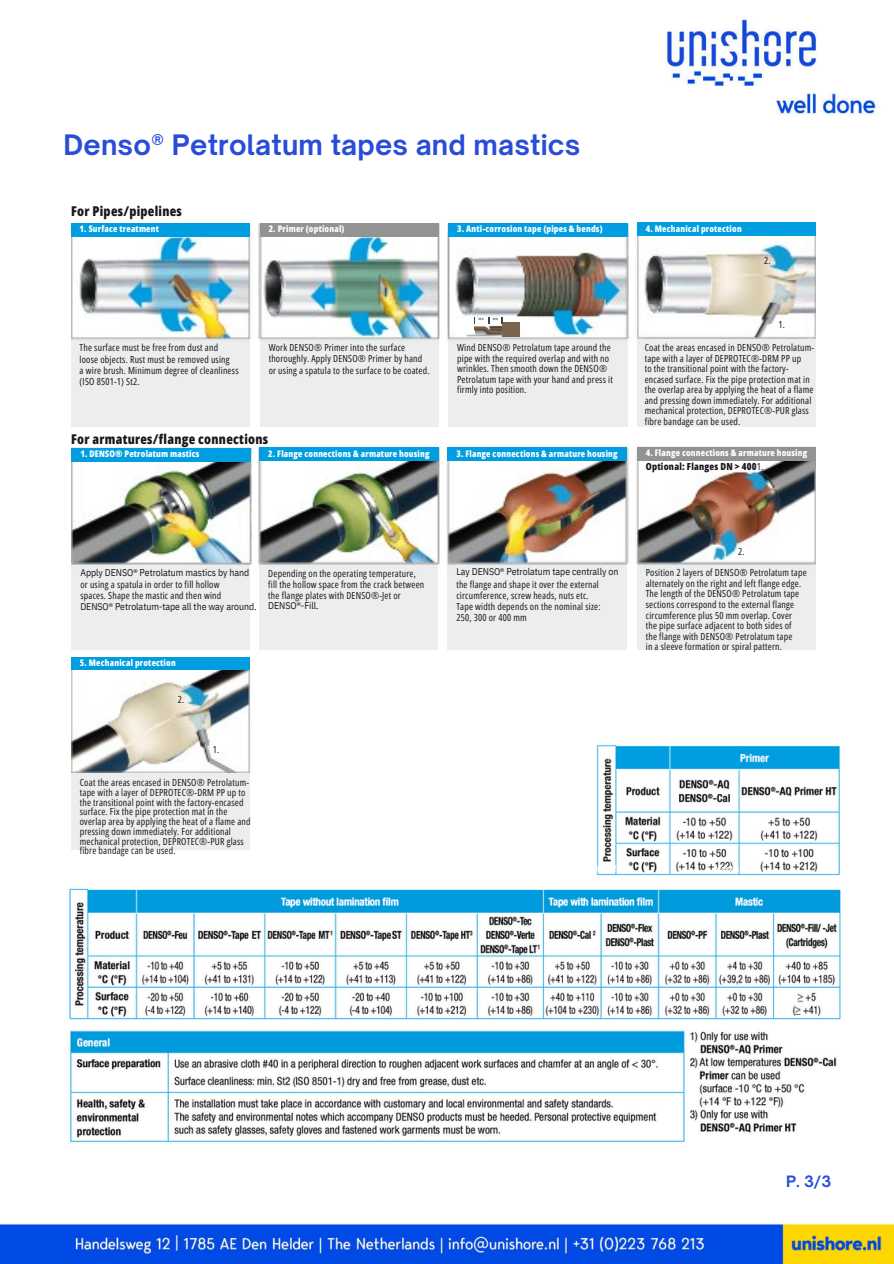
<style>
.page{position:relative;width:894px;height:1264px;background:#fff}
.page>*{position:absolute;margin:0;border:0;box-sizing:border-box;transform-origin:0 0}
.t1{font:700 27px "Open Sauce One";letter-spacing:.01em;color:#294dd9}
.t2{font:700 15px "Open Sauce One";color:#294dd9}
.t3{font:800 13.5px "Open Sans Condensed";letter-spacing:.02em;color:#1a171c}
.t4{font:9.75px/10.5px "Open Sans Condensed";letter-spacing:.02em;color:#1a171c}
.t5{font:9.75px/12.3px "IBM Plex Sans Cond";letter-spacing:-.005em;color:#1a171c}
.t6{font:800 9.75px "Open Sans Condensed";letter-spacing:.02em;color:#1a171c}
.t7{font:800 9px "Open Sans Condensed";letter-spacing:.02em;color:#fff}
.t8{font:700 9px "IBM Plex Sans Cond";letter-spacing:-.005em;color:#fff}
.t9{font:700 3px "Open Sans Condensed";color:#38444b}
.s1{font-weight:400}
.s2{font-family:"Open Sans Condensed"}
</style>
<div class="page">
<img style="left:0;top:18px;width:893px;height:1245px">
<div style="left:71px;top:657px;width:179px;height:192px;background:#eceded"></div>
<img style="left:71px;top:223px;width:744px;height:549px">
<img style="left:458px;top:317px;width:68px;height:27px">
<img style="left:475px;top:326px;width:26px;height:8px">
<div style="left:71px;top:657px;width:179px;height:13px;background:#009ee0"></div>
<div style="left:502px;top:322px;width:17px;height:15px;background:#7d644f"></div>
<svg style="left:481px;top:317px;width:10px;height:17px"></svg>
<div style="left:71px;top:223px;width:179px;height:13px;background:#009ee0"></div>
<div style="left:448px;top:223px;width:179px;height:13px;background:#009ee0"></div>
<div style="left:260px;top:223px;width:179px;height:13px;background:#929395"></div>
<div style="left:637px;top:223px;width:178px;height:12px;background:#009ee0"></div>
<div style="left:260px;top:448px;width:178px;height:12px;background:#009ee0"></div>
<div style="left:72px;top:448px;width:178px;height:13px;background:#009ee0"></div>
<div style="left:637px;top:448px;width:178px;height:12px;background:#929395"></div>
<div style="left:448px;top:448px;width:178px;height:12px;background:#009ee0"></div>
<img style="left:68px;top:886px;width:776px;height:259px">
<img style="left:595px;top:743px;width:247px;height:134px">
<h1 class="t1" style="left:64px;top:128px;width:518px">Denso® Petrolatum tapes and mastics</h1>
<h3 class="t3" style="left:71px;top:201px;width:112px">For Pipes/pipelines</h3>
<h5 class="t7" style="left:80px;top:223px;width:81px">1. Surface treatment</h5>
<h5 class="t7" style="left:268px;top:223px;width:77px">2. Primer (optional)</h5>
<h4 class="t7" style="left:457px;top:223px;width:147px">3. Anti-corrosion tape (pipes &amp; bends)</h4>
<h6 class="t9" style="left:478px;top:316px;width:7px">50%</h6>
<h5 class="t9" style="left:492px;top:316px;width:7px">50%</h5>
<p class="t4" style="left:80px;top:342px;width:160px;line-height:11.2px">The surface must be free from dust and loose objects. Rust must be removed using<br>a wire brush. Minimum degree of cleanliness (ISO 8501-1) St2.</p>
<h5 class="t4" style="left:268px;top:341px;width:162px;line-height:11.2px">Work DENSO® Primer into the surface thoroughly. Apply DENSO® Primer by hand or using a spatula to the surface to be coated.</h5>
<p class="t4" style="left:457px;top:342px;width:157px">Wind DENSO® Petrolatum tape around the pipe with the required overlap and with no wrinkles. Then smooth down the DENSO® Petrolatum tape with your hand and press it firmly into position.</p>
<h2 class="t3" style="left:71px;top:429px;width:198px">For armatures/flange connections</h2>
<h5 class="t7" style="left:80px;top:447px;width:121px">1. DENSO® Petrolatum mastics</h5>
<h5 class="t7" style="left:268px;top:447px;width:163px">2. Flange connections &amp; armature housing</h5>
<h3 class="t7" style="left:456px;top:447px;width:163px">3. Flange connections &amp; armature housing</h3>
<h6 class="t7" style="left:645px;top:222px;width:97px">4. Mechanical protection</h6>
<p class="t4" style="left:764px;top:254px;width:8px">2.</p>
<h5 class="t4" style="left:778px;top:319px;width:8px">1.</h5>
<h6 class="t4" style="left:644px;top:342px;width:171px">Coat the areas encased in DENSO® Petrolatum&shy;tape with a layer of DEPROTEC®-DRM PP up<br>to the transitional point with the factory&shy;encased surface. Fix the pipe protection mat in the overlap area by applying the heat of a flame and pressing down immediately. For additional mechanical protection, DEPROTEC®-PUR glass</h6>
<h5 class="t4" style="left:644px;top:416px;width:97px">fibre bandage can be used.</h5>
<h6 class="t7" style="left:645px;top:447px;width:163px">4. Flange connections &amp; armature housing</h6>
<h6 class="t6" style="left:645px;top:459px;width:119px">Optional: Flanges DN &gt; 400<span class="s1">1.</span></h6>
<h5 class="t5" style="left:80px;top:566px;width:170px">Apply DENSO® Petrolatum mastics by hand</h5>
<h5 class="t4" style="left:80px;top:579px;width:141px">or using a spatula in order to fill hollow</h5>
<p class="t4" style="left:80px;top:590px;width:142px">spaces. Shape the mastic and then wind</p>
<p class="t5" style="left:80px;top:600px;width:178px">DENSO® Petrolatum-tape all the way around.</p>
<p class="t4" style="left:268px;top:567px;width:157px;line-height:11.2px">Depending on the operating temperature, fill the hollow space from the crack between the flange plates with DENSO®-Jet or</p>
<p class="t5" style="left:268px;top:599px;width:52px">DENSO®-Fill.</p>
<h5 class="t7" style="left:80px;top:657px;width:97px">5. Mechanical protection</h5>
<p class="t4" style="left:178px;top:694px;width:8px">2.</p>
<h5 class="t4" style="left:213px;top:743px;width:8px">1.</h5>
<p class="t4" style="left:80px;top:777px;width:172px;line-height:9.8px">Coat the areas encased in DENSO® Petrolatum&shy;tape with a layer of DEPROTEC®-DRM PP up to the transitional point with the factory-encased surface. Fix the pipe protection mat in the overlap area by applying the heat of a flame and pressing down immediately. For additional mechanical protection, DEPROTEC®-PUR glass fibre bandage can be used.</p>
<h5 class="t5" style="left:456px;top:565px;width:163px">Lay DENSO® Petrolatum tape centrally on <span class="s2">the flange and shape it over the external</span></h5>
<h5 class="t4" style="left:456px;top:589px;width:146px;line-height:11.2px">circumference, screw heads, nuts etc.<br>Tape width depends on the nominal size:<br>250, 300 or 400 mm</h5>
<h5 class="t4" style="left:737px;top:546px;width:8px">2.</h5>
<h5 class="t4" style="left:645px;top:567px;width:162px">Position 2 layers of DENSO® Petrolatum tape alternately on the right and left flange edge.<br>The length of the DENSO® Petrolatum tape sections correspond to the external flange circumference plus 50 mm overlap. Cover</h5>
<h5 class="t4" style="left:645px;top:620px;width:148px;text-align:justify">the pipe surface adjacent to both sides of the flange with DENSO® Petrolatum tape in a sleeve formation or spiral pattern.</h5>
<h6 class="t8" style="left:714px;top:862px;width:26px">Mastic</h6>
<h2 class="t2" style="left:785px;top:1172px;width:47px">P. 3/3</h2>
</div>
